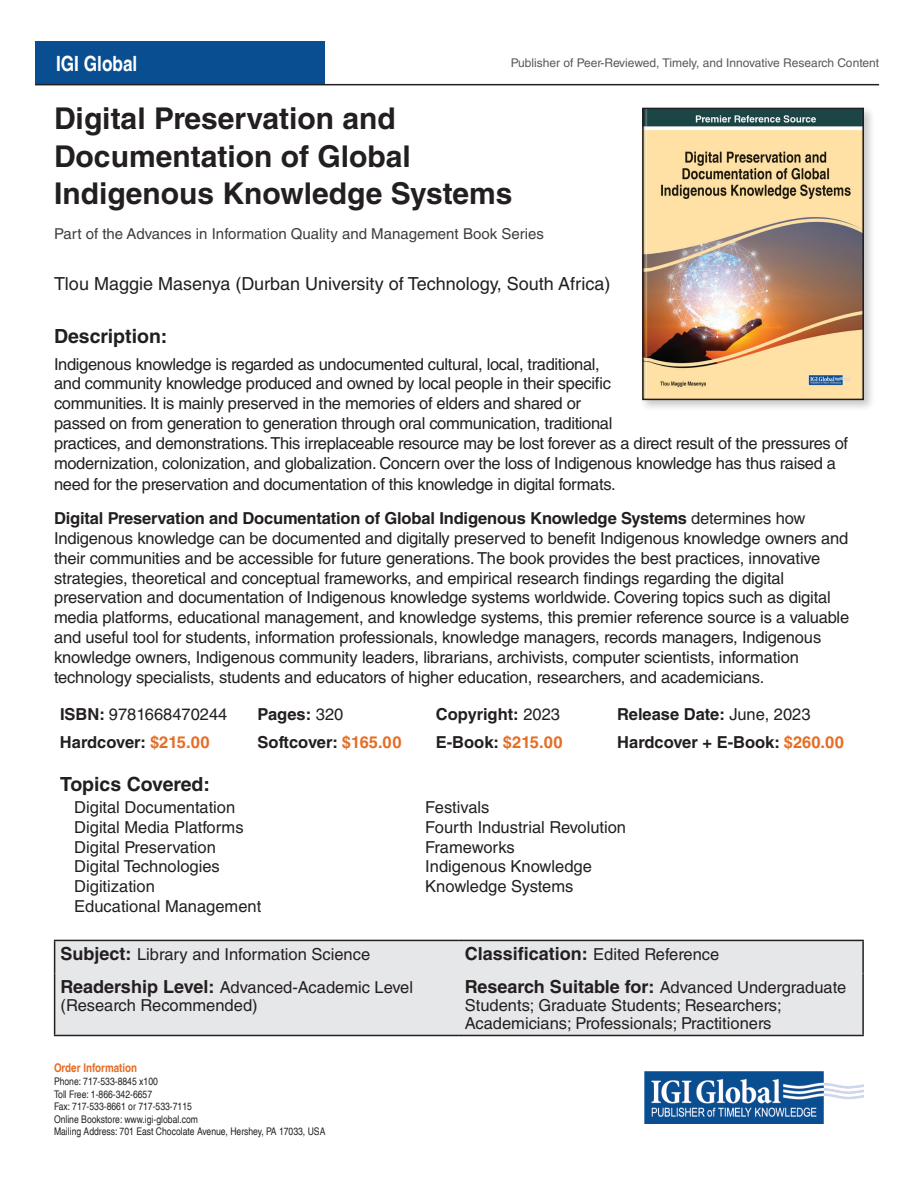
<style>
.page{position:relative;width:918px;height:1188px;background:#fff}
.page>*{position:absolute;margin:0;border:0;box-sizing:border-box;transform-origin:0 0}
.t1{font:700 30px/37.5px "Helvetica LT Std";color:#231f20}
.t2{font:700 condensed 21px "Helvetica LT";color:#fff}
.t3{font:700 19.5px "Helvetica LT Std";color:#231f20}
.t4{font:18px "Helvetica LT Std";color:#231f20}
.t5{font:700 18px "Helvetica LT Std";color:#231f20}
.t6{font:16.5px/19.8px "Helvetica LT Std";letter-spacing:-.01em;color:#231f20}
.t7{font:700 16.5px "Helvetica LT Std";color:#231f20}
.t8{font:15px "Helvetica LT Std";color:#3e3e3f}
.t9{font:12px "Helvetica LT Std";color:#57585a}
.t10{font:700 condensed 12px "Helvetica LT";color:#e56d25}
.t11{font:condensed 10.5px/12.6px "Helvetica LT";color:#231f20}
.s1{font-weight:700}
.s2{font-weight:400}
.s3{color:#e56d25}
.s4{font-weight:700;font-size:18px}
.s5{font-weight:400;font-size:16.5px}
</style>
<div class="page">
<div style="left:35px;top:41px;width:290px;height:44px;background:#094e91"></div>
<img style="left:645px;top:1071px;width:219px;height:52px">
<hr style="left:35px;top:84px;width:844px;height:1px;background:#231f20">
<div style="left:639px;top:105px;width:237px;height:307px;background:#231f20;opacity:.25"></div>
<img style="left:645px;top:111px;width:216px;height:286px">
<div style="left:642px;top:108px;width:222px;height:292px;border:2px solid #231f20"></div>
<div style="left:55px;top:941px;width:807px;height:94px;background:#e6e7e9"></div>
<hr style="left:54px;top:940px;width:405px;height:1px;background:#231f20">
<hr style="left:54px;top:941px;width:1px;height:32px;background:#231f20">
<hr style="left:459px;top:940px;width:405px;height:1px;background:#231f20">
<hr style="left:862px;top:941px;width:2px;height:32px;background:#231f20">
<hr style="left:54px;top:973px;width:1px;height:62px;background:#231f20">
<hr style="left:862px;top:973px;width:2px;height:62px;background:#231f20">
<hr style="left:54px;top:1035px;width:405px;height:1px;background:#231f20">
<hr style="left:459px;top:1035px;width:405px;height:1px;background:#231f20">
<p class="t2" style="left:56px;top:50px;width:83px">IGI Global</p>
<p class="t9" style="left:511px;top:56px;width:370px">Publisher of Peer-Reviewed, Timely, and Innovative Research Content</p>
<h1 class="t1" style="left:54px;top:99px;width:460px">Digital Preservation and<br>Documentation of Global<br>Indigenous Knowledge Systems</h1>
<p class="t8" style="left:54px;top:225px;width:492px">Part of the Advances in Information Quality and Management Book Series</p>
<p class="t4" style="left:54px;top:273px;width:558px">Tlou Maggie Masenya (Durban University of Technology, South Africa)</p>
<p class="t3" style="left:54px;top:324px;width:115px">Description:</p>
<p class="t6" style="left:54px;top:354px;width:796px">Indigenous knowledge is regarded as undocumented cultural, local, traditional,<br>and community knowledge produced and owned by local people in their specific<br>communities. It is mainly preserved in the memories of elders and shared or<br>passed on from generation to generation through oral communication, traditional<br>practices, and demonstrations. This irreplaceable resource may be lost forever as a direct result of the pressures of modernization, colonization, and globalization. Concern over the loss of Indigenous knowledge has thus raised a</p>
<p class="t6" style="left:54px;top:467px;width:753px;line-height:34px">need for the preservation and documentation of this knowledge in digital formats.<br><span class="s1">Digital Preservation and Documentation of Global Indigenous Knowledge Systems</span> determines how</p>
<p class="t6" style="left:54px;top:528px;width:797px">Indigenous knowledge can be documented and digitally preserved to benefit Indigenous knowledge owners and their communities and be accessible for future generations. The book provides the best practices, innovative strategies, theoretical and conceptual frameworks, and empirical research findings regarding the digital preservation and documentation of Indigenous knowledge systems worldwide. Covering topics such as digital media platforms, educational management, and knowledge systems, this premier reference source is a valuable and useful tool for students, information professionals, knowledge managers, records managers, Indigenous knowledge owners, Indigenous community leaders, librarians, archivists, computer scientists, information technology specialists, students and educators of higher education, researchers, and academicians.</p>
<p class="t6" style="left:60px;top:704px;width:169px"><span class="s1">ISBN:</span> 9781668470244</p>
<p class="t7" style="left:258px;top:704px;width:87px">Pages: <span class="s2">320</span></p>
<p class="t7" style="left:436px;top:704px;width:126px">Copyright: <span class="s2">2023</span></p>
<p class="t7" style="left:617px;top:704px;width:195px">Release Date: <span class="s2">June, 2023</span></p>
<p class="t7" style="left:60px;top:732px;width:151px">Hardcover: <span class="s3">$215.00</span></p>
<p class="t7" style="left:258px;top:732px;width:145px">Softcover: <span class="s3">$165.00</span></p>
<p class="t7" style="left:436px;top:732px;width:128px">E-Book: <span class="s3">$215.00</span></p>
<p class="t7" style="left:617px;top:732px;width:228px">Hardcover + E-Book: <span class="s3">$260.00</span></p>
<p class="t3" style="left:60px;top:772px;width:152px">Topics Covered:</p>
<p class="t6" style="left:74px;top:797px;width:189px">Digital Documentation<br>Digital Media Platforms<br>Digital Preservation<br>Digital Technologies<br>Digitization<br>Educational Management</p>
<p class="t6" style="left:425px;top:797px;width:202px">Festivals<br>Fourth Industrial Revolution<br>Frameworks<br>Indigenous Knowledge<br>Knowledge Systems</p>
<p class="t6" style="left:61px;top:945px;width:311px"><span class="s4">Subject:</span> Library and Information Science</p>
<p class="t5" style="left:465px;top:943px;width:256px">Classification: <span class="s5">Edited Reference</span></p>
<p class="t6" style="left:61px;top:979px;width:354px;line-height:18px"><span class="s4">Readership Level:</span> Advanced-Academic Level (Research Recommended)</p>
<p class="t6" style="left:465px;top:979px;width:383px;line-height:18px"><span class="s4">Research Suitable for:</span> Advanced Undergraduate<br>Students; Graduate Students; Researchers;<br>Academicians; Professionals; Practitioners</p>
<p class="t10" style="left:54px;top:1061px;width:85px">Order Information</p>
<p class="t11" style="left:54px;top:1075px;width:273px">Phone: 717-533-8845 x100<br>Toll Free: 1-866-342-6657<br>Fax: 717-533-8661 or 717-533-7115<br>Online Bookstore: www.igi-global.com<br>Mailing Address: 701 East Chocolate Avenue, Hershey, PA 17033, USA</p>
</div>
